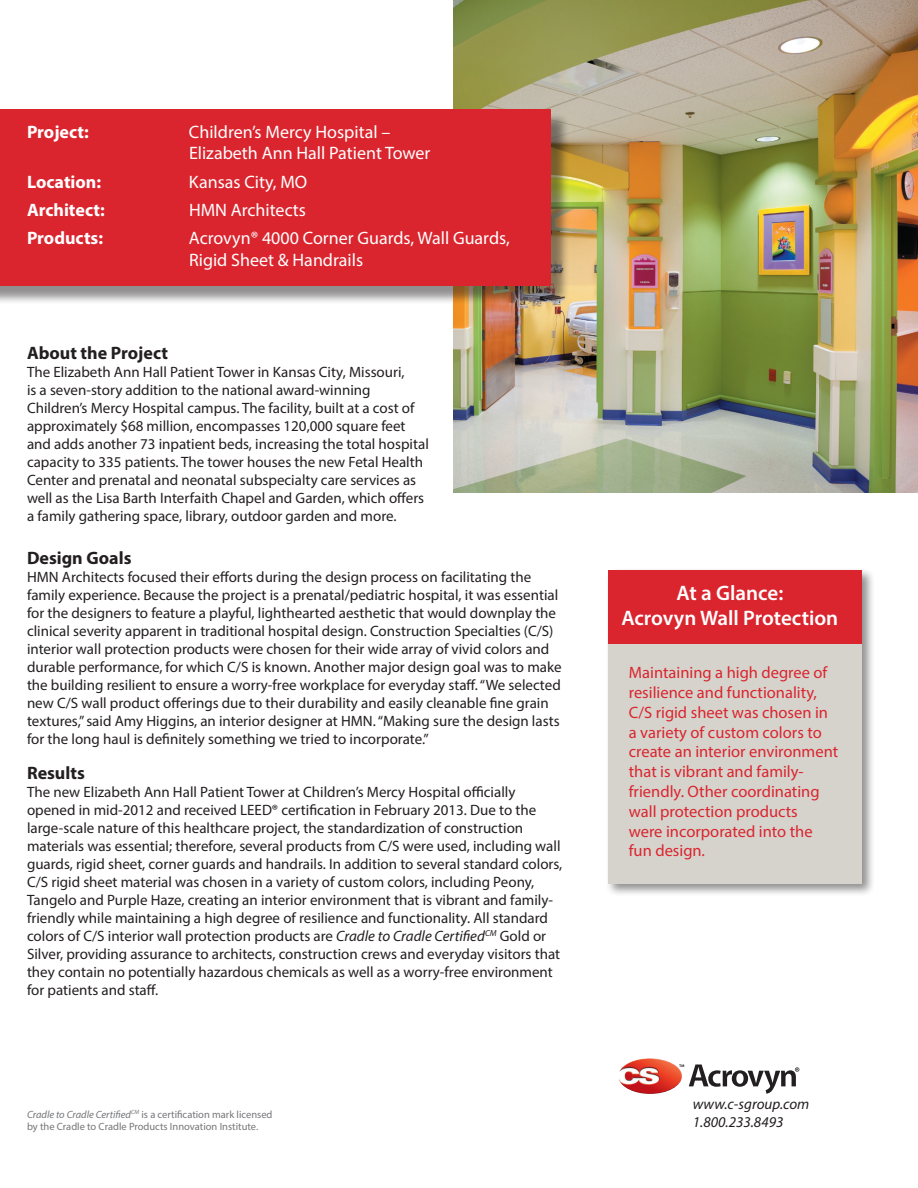
<style>
.page{position:relative;width:918px;height:1188px;background:#fff}
.page>*{position:absolute;margin:0;border:0;box-sizing:border-box;transform-origin:0 0}
.t1{font:600 21px/25.2px "Myriad Pro";color:#fff;text-align:center}
.t2{font:18px/21.6px "Myriad Pro";color:#fff}
.t3{font:700 18px "Myriad Pro";color:#fff}
.t4{font:700 18px "Myriad Pro";color:#231f20}
.t5{font:16.5px/19.8px "Myriad Pro";color:#da252e}
.t6{font:15px/18px "Myriad Pro";color:#231f20}
.t7{font:italic 15px/18px "Myriad Pro";color:#231f20}
.t8{font:10.5px/12.6px "Myriad Pro";color:#757679}
.s1{font-style:italic}
</style>
<div class="page">
<img style="left:619px;top:1058px;width:63px;height:36px">
<svg style="left:679px;top:1065px;width:120px;height:29px"></svg>
<img style="left:453px;top:0;width:465px;height:492px">
<div style="left:0;top:112px;width:570px;height:193px;background:#231f20;opacity:.5"></div>
<div style="left:0;top:110px;width:551px;height:176px;background:#da252e"></div>
<div style="left:606px;top:567px;width:270px;height:330px;background:#231f20;opacity:.5"></div>
<div style="left:609px;top:570px;width:253px;height:313px;background:#d6d3cd"></div>
<div style="left:609px;top:570px;width:253px;height:74px;background:#da252e"></div>
<p class="t3" style="left:27px;top:120px;width:63px">Project:</p>
<p class="t2" style="left:189px;top:121px;width:243px">Children’s Mercy Hospital –<br>Elizabeth Ann Hall Patient Tower</p>
<p class="t3" style="left:27px;top:170px;width:76px">Location:</p>
<p class="t2" style="left:189px;top:171px;width:120px">Kansas City, MO</p>
<p class="t3" style="left:27px;top:198px;width:79px">Architect:</p>
<p class="t2" style="left:189px;top:199px;width:119px">HMN Architects</p>
<p class="t3" style="left:27px;top:227px;width:78px">Products:</p>
<p class="t2" style="left:189px;top:227px;width:322px">Acrovyn® 4000 Corner Guards, Wall Guards,<br>Rigid Sheet &amp; Handrails</p>
<p class="t4" style="left:27px;top:341px;width:143px">About the Project</p>
<p class="t6" style="left:27px;top:363px;width:403px">The Elizabeth Ann Hall Patient Tower in Kansas City, Missouri,<br>is a seven-story addition to the national award-winning Children’s Mercy Hospital campus. The facility, built at a cost of approximately $68 million, encompasses 120,000 square feet and adds another 73 inpatient beds, increasing the total hospital capacity to 335 patients. The tower houses the new Fetal Health Center and prenatal and neonatal subspecialty care services as well as the Lisa Barth Interfaith Chapel and Garden, which offers a family gathering space, library, outdoor garden and more.</p>
<p class="t4" style="left:27px;top:546px;width:106px">Design Goals</p>
<p class="t6" style="left:27px;top:567px;width:536px">HMN Architects focused their efforts during the design process on facilitating the family experience. Because the project is a prenatal/pediatric hospital, it was essential for the designers to feature a playful, lighthearted aesthetic that would downplay the clinical severity apparent in traditional hospital design. Construction Specialties (C/S) interior wall protection products were chosen for their wide array of vivid colors and durable performance, for which C/S is known. Another major design goal was to make the building resilient to ensure a worry-free workplace for everyday staff. “We selected new C/S wall product offerings due to their durability and easily cleanable fine grain textures,” said Amy Higgins, an interior designer at HMN. “Making sure the design lasts for the long haul is definitely something we tried to incorporate.”</p>
<p class="t4" style="left:27px;top:761px;width:59px">Results</p>
<p class="t6" style="left:27px;top:783px;width:537px">The new Elizabeth Ann Hall Patient Tower at Children’s Mercy Hospital officially opened in mid-2012 and received LEED® certification in February 2013. Due to the large-scale nature of this healthcare project, the standardization of construction materials was essential; therefore, several products from C/S were used, including wall guards, rigid sheet, corner guards and handrails. In addition to several standard colors, C/S rigid sheet material was chosen in a variety of custom colors, including Peony, Tangelo and Purple Haze, creating an interior environment that is vibrant and family&shy;friendly while maintaining a high degree of resilience and functionality. All standard colors of C/S interior wall protection products are <span class="s1">Cradle to Cradle Certified</span><sup>CM</sup> Gold or Silver, providing assurance to architects, construction crews and everyday visitors that they contain no potentially hazardous chemicals as well as a worry-free environment for patients and staff.</p>
<p class="t8" style="left:27px;top:1108px;width:247px"><span class="s1">Cradle to Cradle Certified</span><sup>CM</sup> is a certification mark licensed by the Cradle to Cradle Products Innovation Institute.</p>
<p class="t1" style="left:621px;top:580px;width:218px">At a Glance:<br>Acrovyn Wall Protection</p>
<p class="t5" style="left:629px;top:662px;width:211px">Maintaining a high degree of resilience and functionality,<br>C/S rigid sheet was chosen in a variety of custom colors to create an interior environment that is vibrant and family&shy;friendly. Other coordinating wall protection products<br>were incorporated into the fun design.</p>
<p class="t7" style="left:693px;top:1095px;width:118px">www.c-sgroup.com<br>1.800.233.8493</p>
</div>
